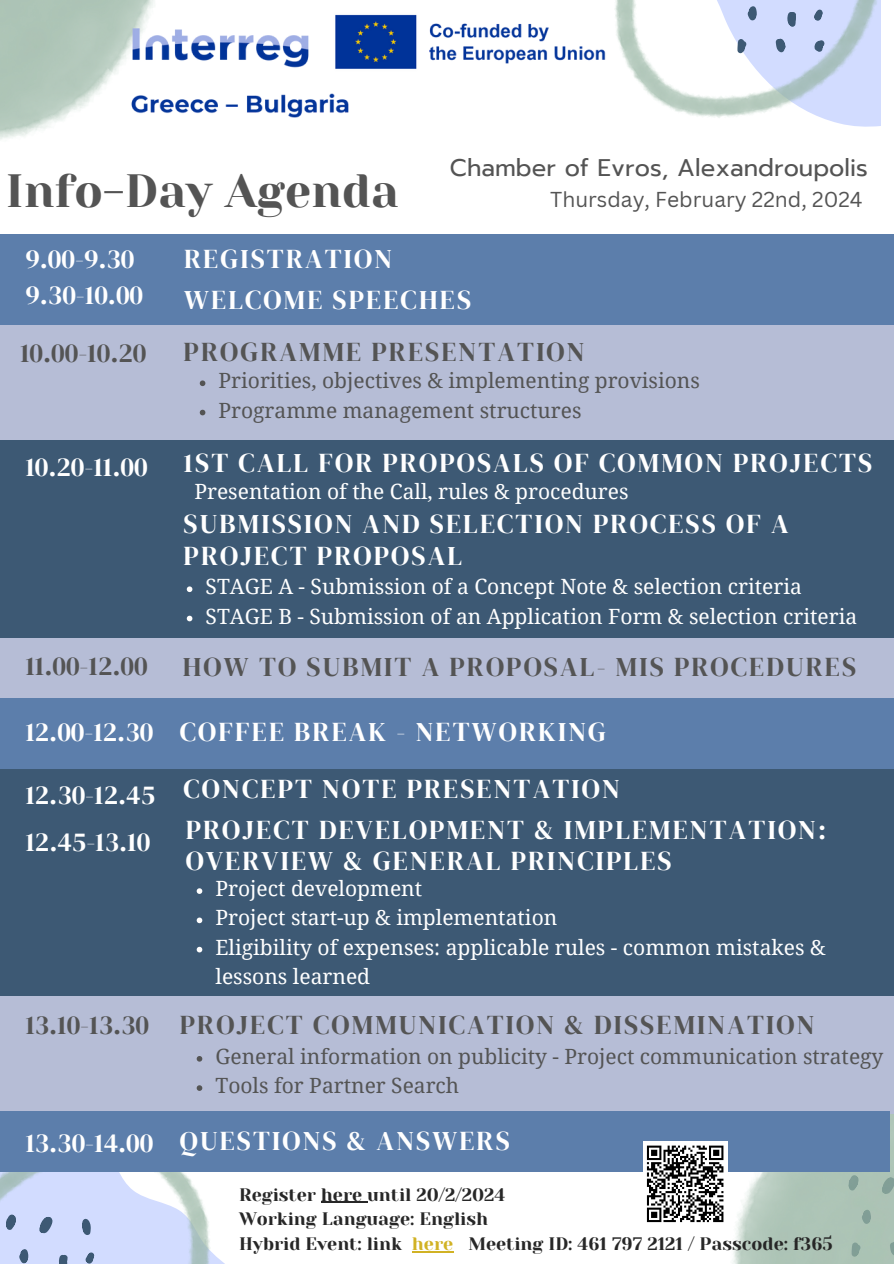
<style>
.page{position:relative;width:894px;height:1264px;background:#fff}
.page>*{position:absolute;margin:0;border:0;box-sizing:border-box;transform-origin:0 0}
.t1{font:46.5px "Yeseva One";color:#545454}
.t2{font:27px/31.5px "DM Serif Display";letter-spacing:.08em;color:#fff}
.t3{font:27px "DM Serif Display";letter-spacing:.08em;color:#545454}
.t4{font:24px "Prompt";color:#545454}
.t5{font:21px/29.2px "Droid Serif";color:#fff}
.t6{font:21px "Droid Serif";color:#545454}
.t7{font:21px "Canva Sans";color:#545454}
.t8{font:18px "Yeseva One";color:#272727}
.s1{color:#d1b224}
</style>
<div class="page">
<div style="left:0;top:766px;width:893px;height:229px;background:#3d5974"></div>
<svg style="left:823px;top:118px;width:57px;height:9px"></svg>
<img style="left:631px;top:0;width:250px;height:118px">
<img style="left:728px;top:1113px;width:165px;height:150px">
<div style="left:0;top:234px;width:893px;height:92px;background:#5c7eab"></div>
<div style="left:0;top:325px;width:893px;height:123px;background:#b6bdd6"></div>
<div style="left:0;top:440px;width:893px;height:199px;background:#3d5974"></div>
<div style="left:0;top:638px;width:893px;height:59px;background:#b6bdd6"></div>
<img style="left:105px;top:0;width:526px;height:118px">
<svg style="left:200px;top:380px;width:5px;height:6px"></svg>
<svg style="left:200px;top:410px;width:5px;height:5px"></svg>
<svg style="left:187px;top:586px;width:5px;height:6px"></svg>
<svg style="left:187px;top:615px;width:5px;height:6px"></svg>
<svg style="left:747px;top:6px;width:10px;height:15px"></svg>
<svg style="left:786px;top:12px;width:9px;height:15px"></svg>
<svg style="left:813px;top:9px;width:9px;height:12px"></svg>
<svg style="left:737px;top:39px;width:9px;height:14px"></svg>
<svg style="left:775px;top:38px;width:10px;height:15px"></svg>
<svg style="left:813px;top:40px;width:11px;height:12px"></svg>
<div style="left:0;top:697px;width:893px;height:71px;background:#5c7eab"></div>
<svg style="left:197px;top:888px;width:5px;height:5px"></svg>
<svg style="left:197px;top:917px;width:5px;height:6px"></svg>
<svg style="left:197px;top:946px;width:5px;height:6px"></svg>
<img style="left:0;top:1171px;width:214px;height:92px">
<div style="left:0;top:995px;width:893px;height:118px;background:#b6bdd6"></div>
<svg style="left:197px;top:1056px;width:5px;height:5px"></svg>
<svg style="left:197px;top:1085px;width:5px;height:5px"></svg>
<hr style="left:321px;top:1201px;width:46px;height:1px;background:#272727">
<hr style="left:412px;top:1251px;width:41px;height:1px;background:#d1b224">
<div style="left:0;top:1111px;width:889px;height:60px;background:#5c7eab"></div>
<div style="left:642px;top:1141px;width:85px;height:85px;background:#fff"></div>
<svg style="left:646px;top:1145px;width:78px;height:78px"></svg>
<h1 class="t1" style="left:6px;top:165px;width:394px">Info-Day Agenda</h1>
<p class="t4" style="left:450px;top:150px;width:419px">Chamber of Evros, Alexandroupolis</p>
<h3 class="t7" style="left:550px;top:184px;width:314px">Thursday, February 22nd, 2024</h3>
<h4 class="t2" style="left:25px;top:243px;width:110px">9.00-9.30</h4>
<p class="t2" style="left:184px;top:242px;width:209px">REGISTRATION</p>
<p class="t2" style="left:25px;top:278px;width:119px">9.30-10.00</p>
<p class="t2" style="left:184px;top:283px;width:288px">WELCOME SPEECHES</p>
<p class="t3" style="left:20px;top:334px;width:128px">10.00-10.20</p>
<p class="t3" style="left:183px;top:333px;width:402px">PROGRAMME PRESENTATION</p>
<p class="t6" style="left:218px;top:369px;width:482px">Priorities, objectives &amp; implementing provisions</p>
<p class="t6" style="left:218px;top:398px;width:364px">Programme management structures</p>
<p class="t2" style="left:25px;top:450px;width:124px">10.20-11.00</p>
<p class="t2" style="left:183px;top:447px;width:690px">1ST CALL FOR PROPOSALS OF COMMON PROJECTS</p>
<p class="t5" style="left:194px;top:477px;width:435px">Presentation of the Call, rules &amp; procedures</p>
<p class="t2" style="left:183px;top:508px;width:606px">SUBMISSION AND SELECTION PROCESS OF A<br>PROJECT PROPOSAL</p>
<p class="t5" style="left:205px;top:572px;width:597px">STAGE A - Submission of a Concept Note &amp; selection criteria</p>
<p class="t5" style="left:205px;top:601px;width:653px">STAGE B - Submission of an Application Form &amp; selection criteria</p>
<p class="t3" style="left:25px;top:647px;width:124px">11.00-12.00</p>
<p class="t3" style="left:183px;top:648px;width:674px">HOW TO SUBMIT A PROPOSAL- MIS PROCEDURES</p>
<p class="t2" style="left:25px;top:715px;width:129px">12.00-12.30</p>
<p class="t2" style="left:180px;top:715px;width:427px">COFFEE BREAK - NETWORKING</p>
<p class="t2" style="left:25px;top:778px;width:131px">12.30-12.45</p>
<p class="t2" style="left:183px;top:772px;width:437px">CONCEPT NOTE PRESENTATION</p>
<p class="t2" style="left:186px;top:813px;width:641px">PROJECT DEVELOPMENT &amp; IMPLEMENTATION:<br>OVERVIEW &amp; GENERAL PRINCIPLES</p>
<p class="t5" style="left:215px;top:874px;width:208px">Project development</p>
<p class="t5" style="left:215px;top:903px;width:343px">Project start-up &amp; implementation</p>
<p class="t5" style="left:215px;top:932px;width:611px">Eligibility of expenses: applicable rules - common mistakes &amp; lessons learned</p>
<p class="t3" style="left:25px;top:1006px;width:125px">13.10-13.30</p>
<p class="t3" style="left:180px;top:1006px;width:636px">PROJECT COMMUNICATION &amp; DISSEMINATION</p>
<p class="t6" style="left:215px;top:1044px;width:669px">General information on publicity - Project communication strategy</p>
<p class="t6" style="left:215px;top:1073px;width:245px">Tools for Partner Search</p>
<p class="t2" style="left:25px;top:825px;width:126px">12.45-13.10</p>
<p class="t2" style="left:25px;top:1126px;width:129px">13.30-14.00</p>
<p class="t2" style="left:180px;top:1125px;width:331px">QUESTIONS &amp; ANSWERS</p>
<p class="t8" style="left:239px;top:1184px;width:267px">Register here until 20/2/2024</p>
<p class="t8" style="left:239px;top:1208px;width:250px">Working Language: English</p>
<p class="t8" style="left:239px;top:1233px;width:215px">Hybrid Event: link <span class="s1">here</span></p>
<p class="t8" style="left:468px;top:1233px;width:366px">Meeting ID: 461 797 2121 / Passcode: f365</p>
</div>
